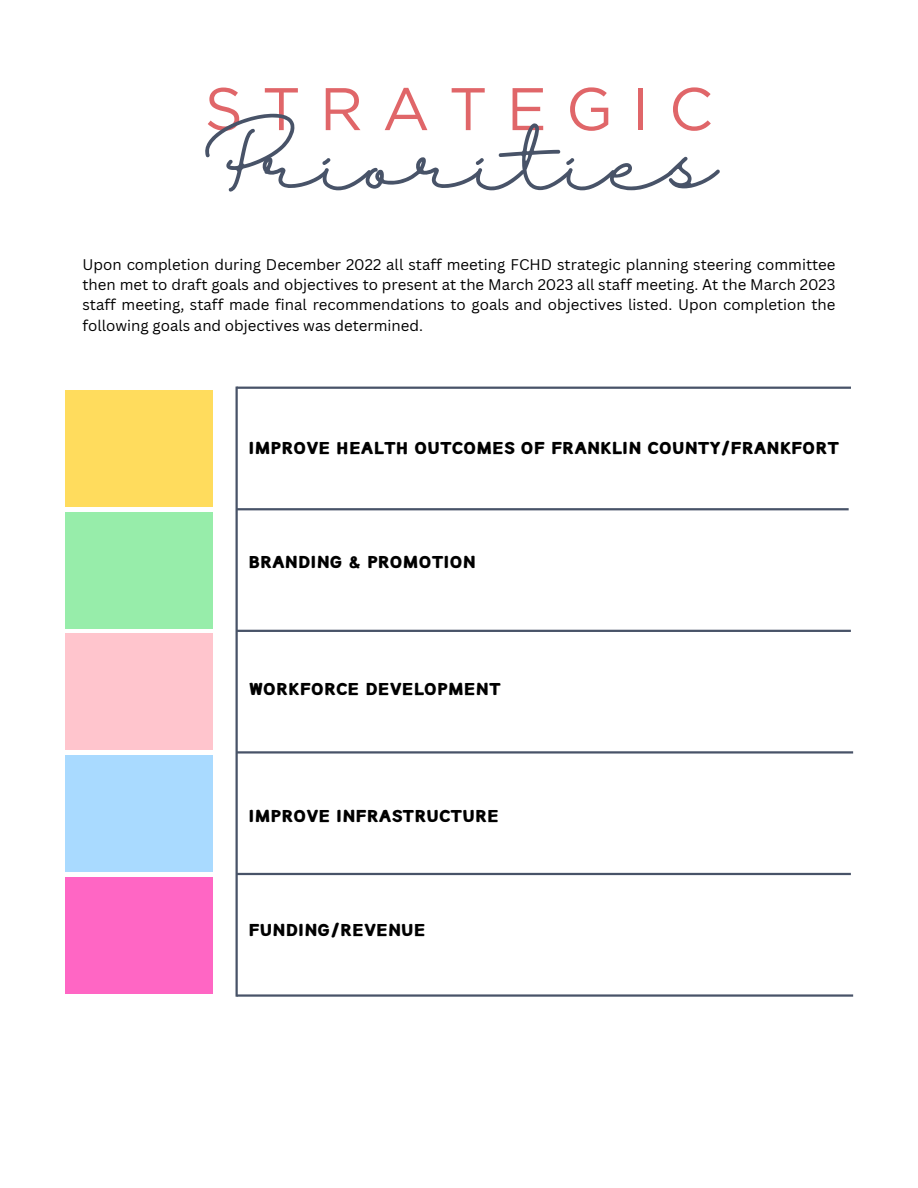
<style>
.page{position:relative;width:918px;height:1188px;background:#fff}
.page>*{position:absolute;margin:0;border:0;box-sizing:border-box;transform-origin:0 0}
.t1{font:72.15px "Halimun";color:#485368}
.t2{font:60px "Gotham";letter-spacing:.32em;color:#e06669}
.t3{font:700 24px "Shuneet";color:#000}
.t4{font:15px/20.2px "Canva Sans";color:#000;text-align:justify}
</style>
<div class="page">
<div style="left:65px;top:390px;width:147px;height:117px;background:#ffdc5d"></div>
<div style="left:65px;top:512px;width:147px;height:117px;background:#97edaa"></div>
<div style="left:65px;top:634px;width:147px;height:116px;background:#ffc5cd"></div>
<div style="left:65px;top:755px;width:147px;height:117px;background:#a9daff"></div>
<div style="left:65px;top:877px;width:147px;height:116px;background:#ff66c4"></div>
<hr style="left:237px;top:387px;width:614px;height:2px;background:#485368">
<hr style="left:237px;top:508px;width:612px;height:2px;background:#485368">
<hr style="left:237px;top:630px;width:614px;height:2px;background:#485368">
<hr style="left:237px;top:751px;width:616px;height:3px;background:#485368">
<hr style="left:237px;top:873px;width:614px;height:2px;background:#485368">
<hr style="left:237px;top:994px;width:616px;height:3px;background:#485368">
<hr style="left:236px;top:387px;width:2px;height:610px;background:#485368">
<p class="t2" style="left:205px;top:73px;width:510px">STRATEGIC</p>
<p class="t1" style="left:202px;top:123px;width:516px">Priorities</p>
<p class="t4" style="left:82px;top:254px;width:755px">Upon completion during December 2022 all staff meeting FCHD strategic planning steering committee then met to draft goals and objectives to present at the March 2023 all staff meeting. At the March 2023 staff meeting, staff made final recommendations to goals and objectives listed. Upon completion the following goals and objectives was determined.</p>
<p class="t3" style="left:249px;top:436px;width:592px">IMPROVE HEALTH OUTCOMES OF FRANKLIN COUNTY/FRANKFORT</p>
<p class="t3" style="left:249px;top:550px;width:229px">BRANDING &amp; PROMOTION</p>
<p class="t3" style="left:249px;top:677px;width:254px">WORKFORCE DEVELOPMENT</p>
<p class="t3" style="left:249px;top:804px;width:252px">IMPROVE INFRASTRUCTURE</p>
<p class="t3" style="left:249px;top:918px;width:179px">FUNDING/REVENUE</p>
</div>
